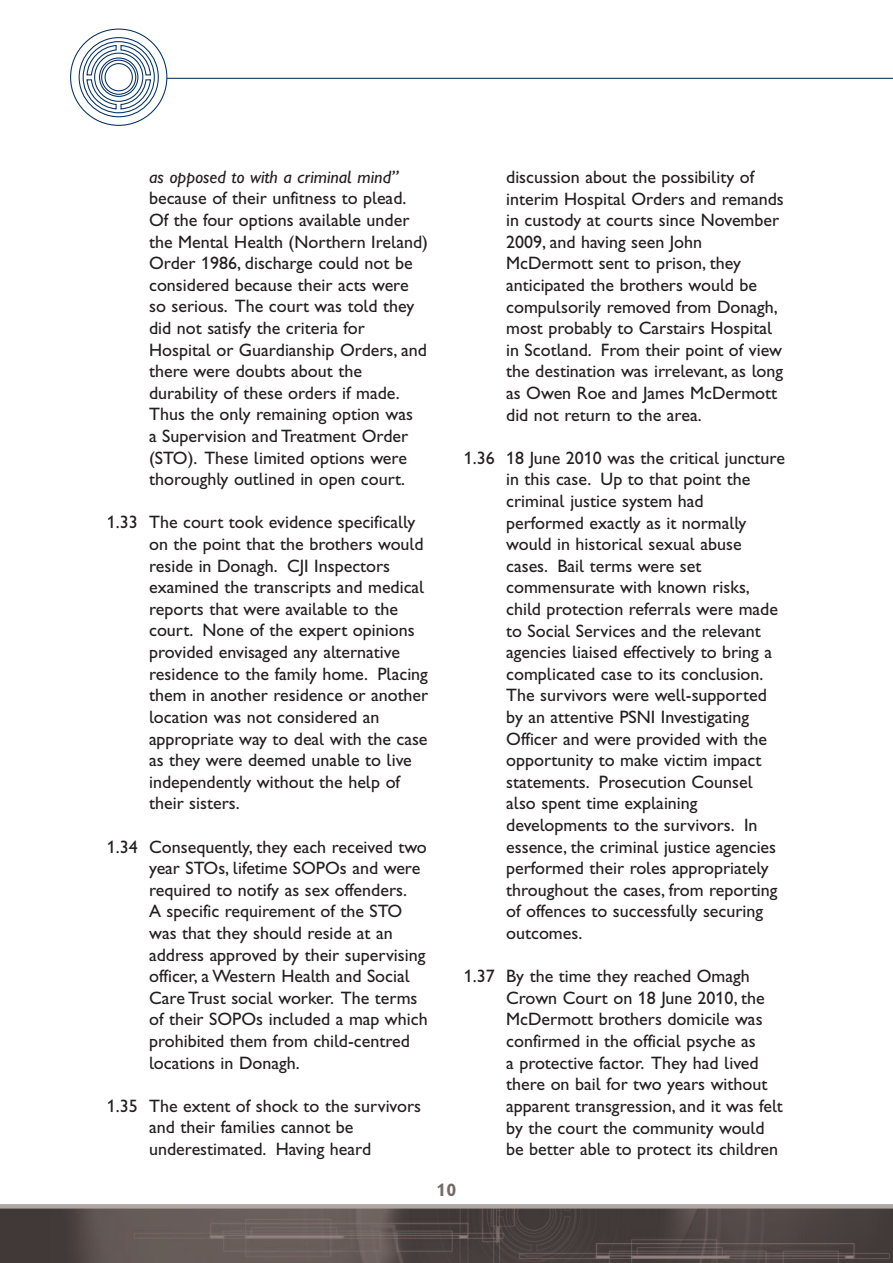
<style>
.page{position:relative;width:893px;height:1263px;background:#fff}
.page>*{position:absolute;margin:0;border:0;box-sizing:border-box;transform-origin:0 0}
.t1{font:18px/21.6px "Gill Sans Hta";color:#231f20}
.t2{font:italic 18px "Gill Sans Hta";color:#231f20}
.t3{font:18px "Gill Sans Hta Bold Plain";color:#766a67}
</style>
<div class="page">
<hr style="left:167px;top:78px;width:726px;height:1px;background:#003163">
<div style="left:83px;top:41px;width:72px;height:72px;border:1px solid #003163;border-radius:50%"></div>
<div style="left:79px;top:37px;width:80px;height:80px;border:1px solid #003163;border-radius:50%"></div>
<svg style="left:86px;top:44px;width:66px;height:66px"></svg>
<img style="left:0;top:1208px;width:893px;height:55px">
<hr style="left:0;top:1204px;width:893px;height:4px;background:#afa7a4">
<p class="t2" style="left:149px;top:171px;width:251px">as opposed to with a criminal mind”</p>
<p class="t1" style="left:149px;top:189px;width:280px">because of their unfitness to plead.<br>Of the four options available under the Mental Health (Northern Ireland)<br>Order 1986, discharge could not be considered because their acts were so serious. The court was told they did not satisfy the criteria for Hospital or Guardianship Orders, and there were doubts about the durability of these orders if made.<br>Thus the only remaining option was<br>a Supervision and Treatment Order (STO). These limited options were thoroughly outlined in open court.</p>
<p class="t1" style="left:149px;top:513px;width:281px;text-indent:-42px">1.33 The court took evidence specifically on the point that the brothers would reside in Donagh. CJI Inspectors examined the transcripts and medical reports that were available to the court. None of the expert opinions provided envisaged any alternative residence to the family home. Placing them in another residence or another location was not considered an appropriate way to deal with the case as they were deemed unable to live independently without the help of their sisters.</p>
<p class="t1" style="left:149px;top:837px;width:280px;text-indent:-42px">1.34 Consequently, they each received two year STOs, lifetime SOPOs and were required to notify as sex offenders.<br>A specific requirement of the STO was that they should reside at an address approved by their supervising officer, a Western Health and Social Care Trust social worker. The terms of their SOPOs included a map which prohibited them from child-centred locations in Donagh.</p>
<p class="t1" style="left:149px;top:1096px;width:273px;text-indent:-42px">1.35 The extent of shock to the survivors and their families cannot be underestimated. Having heard</p>
<p class="t1" style="left:506px;top:168px;width:279px">discussion about the possibility of interim Hospital Orders and remands in custody at courts since November 2009, and having seen John McDermott sent to prison, they anticipated the brothers would be compulsorily removed from Donagh, most probably to Carstairs Hospital in Scotland. From their point of view the destination was irrelevant, as long as Owen Roe and James McDermott did not return to the area.</p>
<p class="t1" style="left:506px;top:449px;width:280px;text-indent:-42px">1.36 18 June 2010 was the critical juncture in this case. Up to that point the criminal justice system had performed exactly as it normally would in historical sexual abuse cases. Bail terms were set commensurate with known risks, child protection referrals were made to Social Services and the relevant agencies liaised effectively to bring a complicated case to its conclusion.<br>The survivors were well-supported by an attentive PSNI Investigating Officer and were provided with the opportunity to make victim impact statements. Prosecution Counsel also spent time explaining developments to the survivors. In essence, the criminal justice agencies performed their roles appropriately throughout the cases, from reporting of offences to successfully securing outcomes.</p>
<p class="t1" style="left:506px;top:967px;width:278px;text-indent:-42px">1.37 By the time they reached Omagh Crown Court on 18 June 2010, the McDermott brothers domicile was confirmed in the official psyche as<br>a protective factor. They had lived there on bail for two years without apparent transgression, and it was felt by the court the community would be better able to protect its children</p>
<p class="t3" style="left:437px;top:1184px;width:21px">10</p>
</div>
